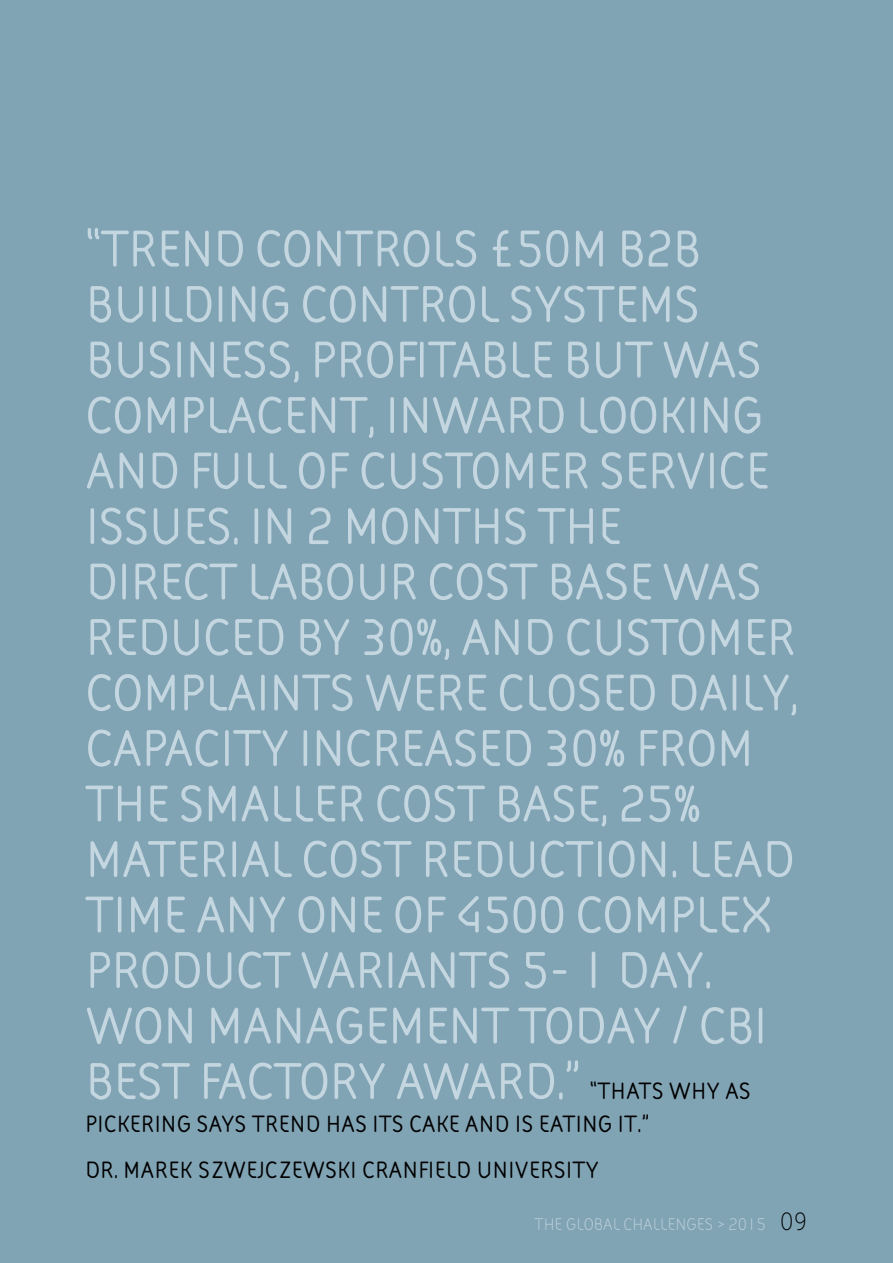
<style>
.page{position:relative;width:893px;height:1263px;background:#81a4b5}
.page>*{position:absolute;margin:0;border:0;box-sizing:border-box;transform-origin:0 0}
.t1{font:700 52.5px/55.5px "FS Sophie";letter-spacing:-.025em;color:#c4d6df}
.t2{font:700 24px/45.8px "FS Sophie";color:#000}
.t3{font:16.95px "FS Sophie";color:#c4d6df}
.s1{font-size:24px;color:#000}
.s2{font-size:25.5px;color:#000}
</style>
<div class="page">
<p class="t1" style="left:85px;top:219px;width:715px">“TREND CONTROLS £50M B2B<br>BUILDING CONTROL SYSTEMS<br>BUSINESS, PROFITABLE BUT WAS<br>COMPLACENT, INWARD LOOKING<br>AND FULL OF CUSTOMER SERVICE<br>ISSUES. I N 2 MONTHS THE<br>DIRECT LABOUR COST BASE WAS<br>REDUCED BY 30%, AND CUSTOMER<br>COMPLAINTS WERE CLOSED DAILY,<br>CAPACITY INCREASED 30% FROM<br>THE SMALLER COST BASE, 25%<br>MATERIAL COST REDUCTION. LEAD<br>TIME ANY ONE OF 4500 COMPLEX<br>PRODUCT VARIANTS 5- 1 DAY.<br>WON MANAGEMENT TODAY / CBI<br>BEST FACTORY AWARD.” <span class="s1">“THATS WHY AS</span></p>
<p class="t2" style="left:85px;top:1100px;width:566px">PICKERING SAYS TREND HAS ITS CAKE AND IS EATING IT.”<br>DR. MAREK SZWEJCZEWSKI CRANFIELD U NIVERSITY</p>
<p class="t3" style="left:535px;top:1213px;width:275px">THE GLOBAL CHALLENGES &gt; 2015 <span class="s2">09</span></p>
</div>
